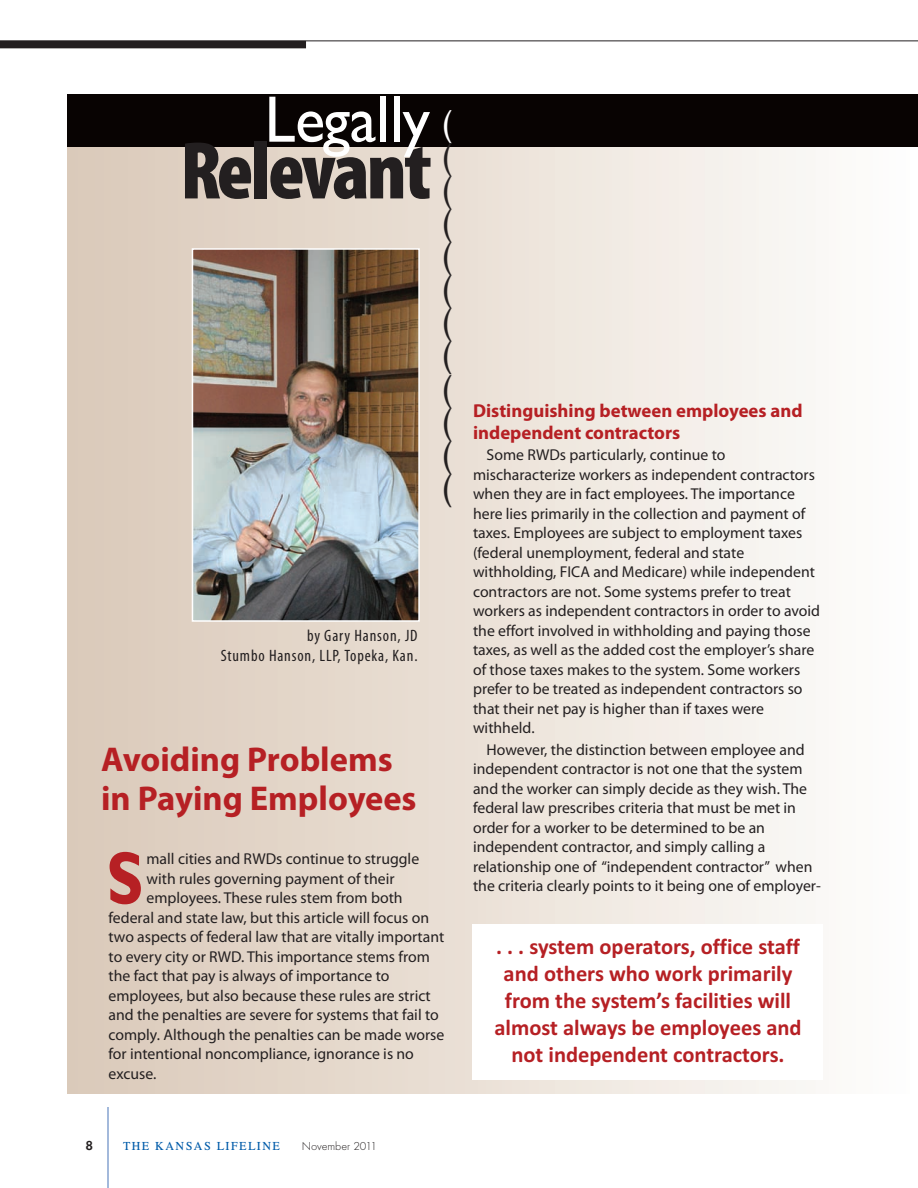
<style>
.page{position:relative;width:918px;height:1188px;background:#fff}
.page>*{position:absolute;margin:0;border:0;box-sizing:border-box;transform-origin:0 0}
.t1{font:900 condensed 82.5px "Myriad Pro";letter-spacing:-.03em;color:#231f20}
.t2{font:700 75px "Gill Sans";color:#b62024;scale:.8 1}
.t3{font:66px "Gill Sans";letter-spacing:-.005em;color:#fff;scale:.95 1}
.t4{font:36px/33px "Gill Sans";color:#231f20;text-align:justify;scale:.85 1}
.t5{font:36px "Gill Sans";color:#fff;scale:.85 1}
.t6{font:700 34.5px/39px "Myriad Pro";color:#b62024}
.t7{font:22.5px/27px "Calibri Bold OTF";color:#b62024;text-align:center}
.t8{font:700 18.75px/21.8px "Myriad Pro";color:#b62024}
.t9{font:condensed 16.5px/19.8px "Myriad Pro";letter-spacing:.05em;color:#231f20;text-align:right}
.t10{font:15.75px/19.5px "Myriad Pro";color:#231f20}
.t11{font:600 13.5px "Futura T";color:#231f20}
.t12{font:12px "Times CSATT";letter-spacing:.125em;color:#015ba9}
.t13{font:300 12px "Futura T";color:#231f20}
</style>
<div class="page">
<hr style="left:108px;top:1107px;width:1px;height:81px;background:#4975b9">
<hr style="left:0;top:40px;width:918px;height:1px;background:#231f20">
<div style="left:0;top:41px;width:306px;height:7px;background:#231f20"></div>
<img style="left:195px;top:251px;width:222px;height:368px">
<div style="left:192px;top:248px;width:228px;height:374px;border:2px solid #fff"></div>
<div style="left:68px;top:94px;width:850px;height:53px;background:#080302"></div>
<h3 class="t3" style="left:265px;top:97px;width:176px">Legally</h3>
<h1 class="t1" style="left:180px;top:122px;width:253px">Relevant</h1>
<h3 class="t5" style="left:442px;top:111px;width:13px">(</h3>
<h3 class="t4" style="left:442px;top:144px;width:13px">( ( ( ( ( ( ( ( ( ( (</h3>
<p class="t9" style="left:221px;top:625px;width:198px">by Gary Hanson, JD<br>Stumbo Hanson, LLP, Topeka, Kan.</p>
<h3 class="t6" style="left:101px;top:742px;width:317px">Avoiding Problems in Paying Employees</h3>
<h2 class="t2" style="left:107px;top:853px;width:47px">S</h2>
<p class="t10" style="left:147px;top:851px;width:274px">mall cities and RWDs continue to struggle</p>
<p class="t10" style="left:147px;top:870px;width:250px">with rules governing payment of their</p>
<p class="t10" style="left:147px;top:890px;width:258px">employees. These rules stem from both</p>
<p class="t10" style="left:109px;top:909px;width:322px">federal and state law, but this article will focus on</p>
<p class="t10" style="left:109px;top:929px;width:337px">two aspects of federal law that are vitally important</p>
<p class="t10" style="left:109px;top:948px;width:323px">to every city or RWD. This importance stems from</p>
<p class="t10" style="left:109px;top:968px;width:282px">the fact that pay is always of importance to</p>
<p class="t10" style="left:109px;top:987px;width:324px">employees, but also because these rules are strict</p>
<p class="t10" style="left:109px;top:1007px;width:332px">and the penalties are severe for systems that fail to</p>
<p class="t10" style="left:109px;top:1026px;width:337px">comply. Although the penalties can be made worse</p>
<p class="t10" style="left:109px;top:1046px;width:307px">for intentional noncompliance, ignorance is no</p>
<p class="t10" style="left:109px;top:1065px;width:49px">excuse.</p>
<p class="t8" style="left:473px;top:401px;width:331px">Distinguishing between employees and independent contractors</p>
<p class="t10" style="left:473px;top:446px;width:349px;text-indent:13px">Some RWDs particularly, continue to mischaracterize workers as independent contractors when they are in fact employees. The importance here lies primarily in the collection and payment of taxes. Employees are subject to employment taxes (federal unemployment, federal and state withholding, FICA and Medicare) while independent contractors are not. Some systems prefer to treat workers as independent contractors in order to avoid the effort involved in withholding and paying those taxes, as well as the added cost the employer’s share of those taxes makes to the system. Some workers prefer to be treated as independent contractors so that their net pay is higher than if taxes were withheld.</p>
<p class="t10" style="left:473px;top:741px;width:349px;text-indent:13px">However, the distinction between employee and independent contractor is not one that the system and the worker can simply decide as they wish. The federal law prescribes criteria that must be met in order for a worker to be determined to be an independent contractor, and simply calling a relationship one of “independent contractor” when the criteria clearly points to it being one of employer-</p>
<h3 class="t7" style="left:494px;top:935px;width:309px">. . . system operators, office staff and others who work primarily from the system’s facilities will almost always be employees and not independent contractors.</h3>
<p class="t11" style="left:85px;top:1140px;width:9px">8</p>
<p class="t12" style="left:123px;top:1141px;width:158px">THE KANSAS LIFELINE</p>
<p class="t13" style="left:302px;top:1141px;width:77px">November 2011</p>
</div>
